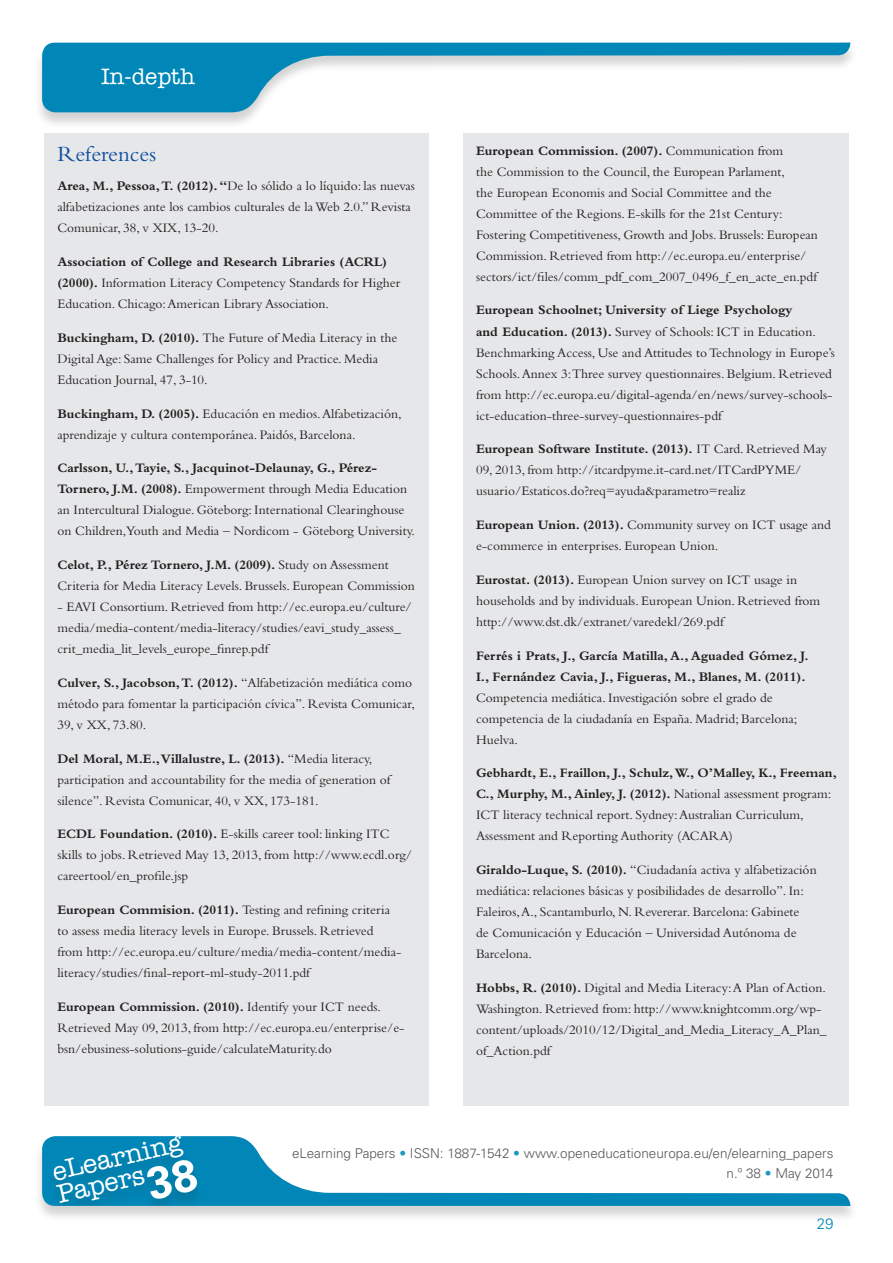
<style>
.page{position:relative;width:893px;height:1263px;background:#fff}
.page>*{position:absolute;margin:0;border:0;box-sizing:border-box;transform-origin:0 0}
.t1{font:500 26.25px/23.1px "American Typewriter Std";color:#fff}
.SUBTÍTOL_1{font:22.5px "Bembo Std";color:#0d4da1}
.t2{font:500 22.5px "American Typewriter Std";color:#fff}
.t3{font:300 15px "Univers LT Std";color:#0087b8}
.REF_biblio{font:13.5px/21px "Bembo Std";color:#231f20}
.t4{font:300 13.5px/20.4px "Univers LT Std";color:#57585a;text-align:right}
.s1{font-weight:700}
.s2{font-family:"Univers LT Std";font-weight:700;font-size:45px}
.s3{color:#1898c3}
</style>
<div class="page">
<div style="left:34px;top:43px;width:824px;height:86px;background:#231f20;opacity:.2"></div>
<svg style="left:42px;top:43px;width:808px;height:69px"></svg>
<div style="left:34px;top:1136px;width:824px;height:86px;background:#231f20;opacity:.2"></div>
<svg style="left:42px;top:1136px;width:808px;height:70px"></svg>
<div style="left:46px;top:1136px;width:159px;height:70px;background:#0183b2"></div>
<div style="left:463px;top:133px;width:385px;height:973px;background:#e6e7e9"></div>
<div style="left:45px;top:133px;width:384px;height:973px;background:#e6e7e9"></div>
<h2 class="t2" style="left:101px;top:64px;width:96px">In-depth</h2>
<p class="SUBTÍTOL_1" style="left:57px;top:141px;width:100px">References</p>
<p class="REF_biblio" style="left:57px;top:175px;width:359px"><span class="s1">Area, M., Pessoa, T. (2012). “</span>De lo sólido a lo líquido: las nuevas alfabetizaciones ante los cambios culturales de la Web 2.0.” Revista<br>Comunicar, 38, v XIX, 13-20.</p>
<p class="REF_biblio" style="left:57px;top:251px;width:344px"><span class="s1">Association of College and Research Libraries (ACRL) (2000).</span> Information Literacy Competency Standards for Higher<br>Education. Chicago: American Library Association.</p>
<p class="REF_biblio" style="left:57px;top:327px;width:341px"><span class="s1">Buckingham, D. (2010).</span> The Future of Media Literacy in the<br>Digital Age: Same Challenges for Policy and Practice. Media<br>Education Journal, 47, 3-10.</p>
<p class="REF_biblio" style="left:57px;top:403px;width:346px"><span class="s1">Buckingham, D. (2005).</span> Educación en medios. Alfabetización, aprendizaje y cultura contemporánea. Paidós, Barcelona.</p>
<p class="REF_biblio" style="left:57px;top:457px;width:359px"><span class="s1">Carlsson, U., Tayie, S., Jacquinot-Delaunay, G., Pérez-Tornero, J.M. (2008).</span> Empowerment through Media Education an Intercultural Dialogue. Göteborg: International Clearinghouse on Children,Youth and Media – Nordicom - Göteborg University.</p>
<p class="REF_biblio" style="left:57px;top:554px;width:359px"><span class="s1">Celot, P., Pérez Tornero, J.M. (2009).</span> Study on Assessment<br>Criteria for Media Literacy Levels. Brussels. European Commission</p>
<p class="REF_biblio" style="left:57px;top:596px;width:356px">- EAVI Consortium. Retrieved from http://ec.europa.eu/culture/ media/media-content/media-literacy/studies/eavi_study_assess_ crit_media_lit_levels_europe_finrep.pdf</p>
<p class="REF_biblio" style="left:57px;top:672px;width:359px"><span class="s1">Culver, S., Jacobson, T. (2012).</span> “Alfabetización mediática como método para fomentar la participación cívica”. Revista Comunicar,<br>39, v XX, 73.80.</p>
<p class="REF_biblio" style="left:57px;top:748px;width:335px"><span class="s1">Del Moral, M.E., Villalustre, L. (2013).</span> “Media literacy, participation and accountability for the media of generation of silence”. Revista Comunicar, 40, v XX, 173-181.</p>
<p class="REF_biblio" style="left:57px;top:823px;width:356px"><span class="s1">ECDL Foundation. (2010).</span> E-skills career tool: linking ITC skills to jobs. Retrieved May 13, 2013, from http://www.ecdl.org/ careertool/en_profile.jsp</p>
<p class="REF_biblio" style="left:57px;top:899px;width:346px"><span class="s1">European Commision. (2011).</span> Testing and refining criteria to assess media literacy levels in Europe. Brussels. Retrieved from http://ec.europa.eu/culture/media/media-content/media&shy;literacy/studies/final-report-ml-study-2011.pdf</p>
<p class="REF_biblio" style="left:57px;top:996px;width:349px"><span class="s1">European Commission. (2010).</span> Identify your ICT needs.<br>Retrieved May 09, 2013, from http://ec.europa.eu/enterprise/e&shy;bsn/ebusiness-solutions-guide/calculateMaturity.do</p>
<p class="REF_biblio" style="left:476px;top:140px;width:343px"><span class="s1">European Commission. (2007).</span> Communication from<br>the Commission to the Council, the European Parlament,<br>the European Economis and Social Committee and the Committee of the Regions. E-skills for the 21st Century:<br>Fostering Competitiveness, Growth and Jobs. Brussels: European Commission. Retrieved from http://ec.europa.eu/enterprise/ sectors/ict/files/comm_pdf_com_2007_0496_f_en_acte_en.pdf</p>
<p class="REF_biblio" style="left:476px;top:299px;width:360px"><span class="s1">European Schoolnet; University of Liege Psychology<br>and Education. (2013).</span> Survey of Schools: ICT in Education.<br>Benchmarking Access, Use and Attitudes to Technology in Europe’s Schools. Annex 3:Three survey questionnaires. Belgium. Retrieved from http://ec.europa.eu/digital-agenda/en/news/survey-schools&shy;ict-education-three-survey-questionnaires-pdf</p>
<p class="REF_biblio" style="left:476px;top:438px;width:352px"><span class="s1">European Software Institute. (2013).</span> IT Card. Retrieved May<br>09, 2013, from http://itcardpyme.it-card.net/ITCardPYME/ usuario/Estaticos.do?req=ayuda&amp;parametro=realiz</p>
<p class="REF_biblio" style="left:476px;top:514px;width:356px"><span class="s1">European Union. (2013).</span> Community survey on ICT usage and e-commerce in enterprises. European Union.</p>
<p class="REF_biblio" style="left:476px;top:569px;width:346px"><span class="s1">Eurostat. (2013).</span> European Union survey on ICT usage in households and by individuals. European Union. Retrieved from http://www.dst.dk/extranet/varedekl/269.pdf</p>
<p class="REF_biblio" style="left:476px;top:645px;width:334px"><span class="s1">Ferrés i Prats, J., García Matilla, A., Aguaded Gómez, J.<br>I., Fernández Cavia, J., Figueras, M., Blanes, M. (2011).<br></span>Competencia mediática. Investigación sobre el grado de competencia de la ciudadanía en España. Madrid; Barcelona; Huelva.</p>
<p class="REF_biblio" style="left:476px;top:762px;width:362px"><span class="s1">Gebhardt, E., Fraillon, J., Schulz, W., O’Malley, K., Freeman, C., Murphy, M., Ainley, J. (2012).</span> National assessment program:<br>ICT literacy technical report. Sydney: Australian Curriculum, Assessment and Reporting Authority (ACARA)</p>
<p class="REF_biblio" style="left:476px;top:859px;width:342px"><span class="s1">Giraldo-Luque, S. (2010).</span> “Ciudadanía activa y alfabetización mediática: relaciones básicas y posibilidades de desarrollo”. In:<br>Faleiros, A., Scantamburlo, N. Revererar. Barcelona: Gabinete<br>de Comunicación y Educación – Universidad Autónoma de Barcelona.</p>
<p class="REF_biblio" style="left:476px;top:977px;width:352px"><span class="s1">Hobbs, R. (2010).</span> Digital and Media Literacy: A Plan of Action.<br>Washington. Retrieved from: http://www.knightcomm.org/wp&shy;content/uploads/2010/12/Digital_and_Media_Literacy_A_Plan_ of_Action.pdf</p>
<h1 class="t1" style="left:50px;top:1161px;width:141px;rotate:-13deg">eLearning<br>Papers<span class="s2">38</span></h1>
<p class="t4" style="left:292px;top:1143px;width:543px">eLearning Papers <span class="s3">•</span> ISSN: 1887-1542 <span class="s3">•</span> www.openeducationeuropa.eu/en/elearning_papers n.º 38 <span class="s3">•</span> May 2014</p>
<p class="t3" style="left:817px;top:1215px;width:18px">29</p>
</div>
